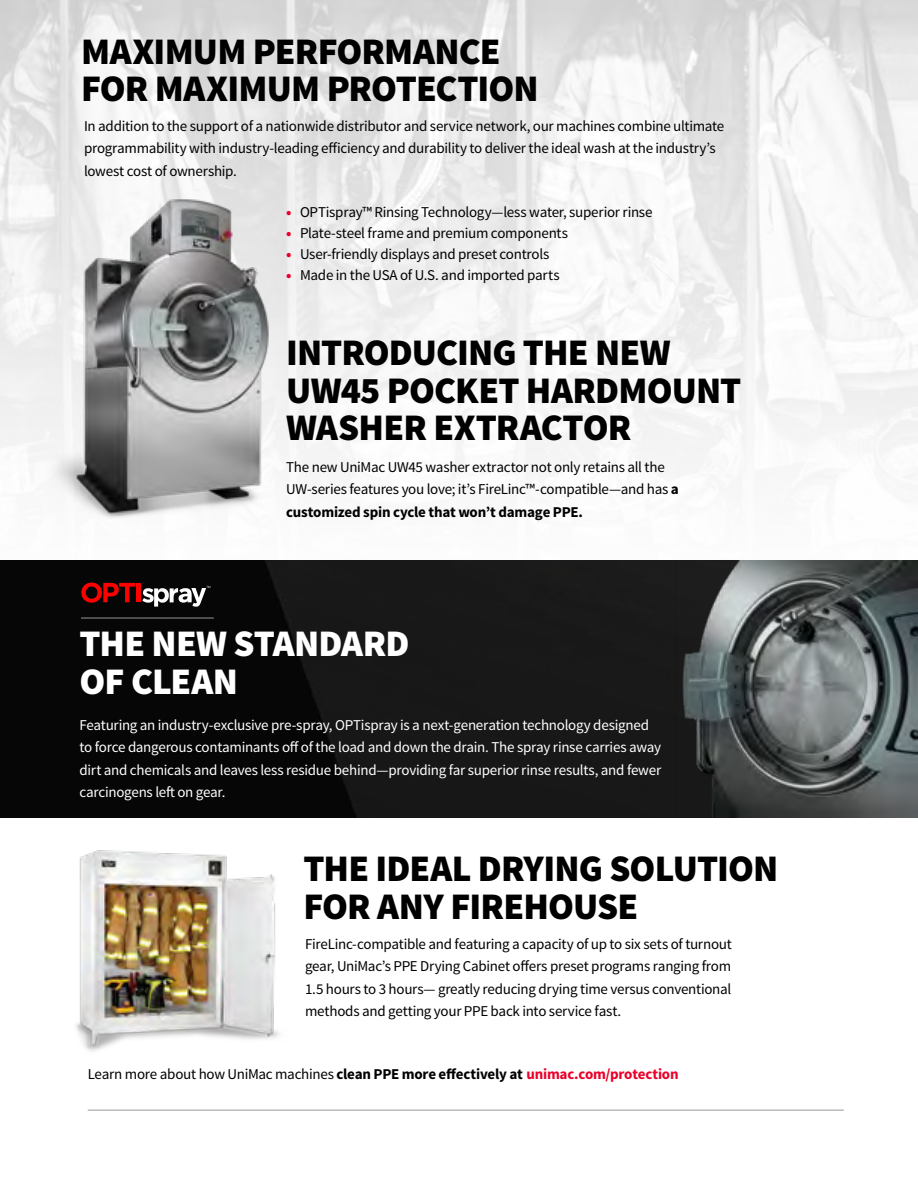
<style>
.page{position:relative;width:918px;height:1188px;background:#fff}
.page>*{position:absolute;margin:0;border:0;box-sizing:border-box;transform-origin:0 0}
.t1{font:900 37.5px/37.5px "Source Sans Pro";letter-spacing:-.02em;color:#000}
.t2{font:900 37.5px/37.5px "Source Sans Pro";letter-spacing:-.02em;color:#fff}
.t3{font:15px/22.5px "Source Sans Pro";letter-spacing:-.02em;color:#000}
.t4{font:15px/22.5px "Source Sans Pro";letter-spacing:-.02em;color:#fff}
.s1{font-weight:900;color:#ea002a}
.s2{font-weight:700}
.s3{font-weight:700;color:#ea002a}
.s4{color:#fff}
</style>
<div class="page">
<img style="left:0;top:0;width:918px;height:561px">
<img style="left:0;top:561px;width:663px;height:257px">
<hr style="left:88px;top:1110px;width:756px;height:1px;background:#939598">
<img style="left:39px;top:185px;width:247px;height:348px">
<img style="left:76px;top:850px;width:203px;height:201px">
<hr style="left:81px;top:618px;width:133px;height:1px;background:#939598">
<svg style="left:81px;top:583px;width:129px;height:24px;background:#673535"></svg>
<img style="left:663px;top:561px;width:255px;height:257px">
<h1 class="t1" style="left:81px;top:34px;width:459px">MAXIMUM PERFORMANCE<br>FOR MAXIMUM PROTECTION</h1>
<p class="t3" style="left:84px;top:115px;width:642px">In addition to the support of a nationwide distributor and service network, our machines combine ultimate programmability with industry-leading efficiency and durability to deliver the ideal wash at the industry’s lowest cost of ownership.</p>
<p class="t3" style="left:286px;top:201px;width:368px"><span class="s1">•</span> OPTispray™ Rinsing Technology—less water, superior rinse</p>
<p class="t3" style="left:286px;top:222px;width:283px"><span class="s1">•</span> Plate-steel frame and premium components</p>
<p class="t3" style="left:286px;top:243px;width:265px"><span class="s1">•</span> User-friendly displays and preset controls</p>
<p class="t3" style="left:286px;top:264px;width:275px"><span class="s1">•</span> Made in the USA of U.S. and imported parts</p>
<h1 class="t1" style="left:286px;top:336px;width:457px">INTRODUCING THE NEW<br>UW45 POCKET HARDMOUNT<br>WASHER EXTRACTOR</h1>
<p class="t3" style="left:286px;top:456px;width:394px">The new UniMac UW45 washer extractor not only retains all the<br>UW-series features you love; it’s FireLinc™-compatible—and has <span class="s2">a customized spin cycle that won’t damage PPE.</span></p>
<h1 class="t2" style="left:80px;top:627px;width:332px">THE NEW STANDARD<br>OF CLEAN</h1>
<p class="t4" style="left:80px;top:714px;width:583px">Featuring an industry-exclusive pre-spray, OPTispray is a next-generation technology designed to force dangerous contaminants off of the load and down the drain. The spray rinse carries away dirt and chemicals and leaves less residue behind—providing far superior rinse results, and fewer carcinogens left on gear.</p>
<h1 class="t1" style="left:303px;top:852px;width:476px">THE IDEAL DRYING SOLUTION<br>FOR ANY FIREHOUSE</h1>
<p class="t3" style="left:305px;top:933px;width:428px;text-align:justify">FireLinc-compatible and featuring a capacity of up to six sets of turnout gear, UniMac’s PPE Drying Cabinet offers preset programs ranging from 1.5 hours to 3 hours— greatly reducing drying time versus conventional methods and getting your PPE back into service fast.</p>
<p class="t3" style="left:88px;top:1063px;width:596px">Learn more about how UniMac machines <span class="s2">clean PPE more effectively at</span> <span class="s3">unimac.com/protection</span><span class="s4">.</span></p>
</div>
